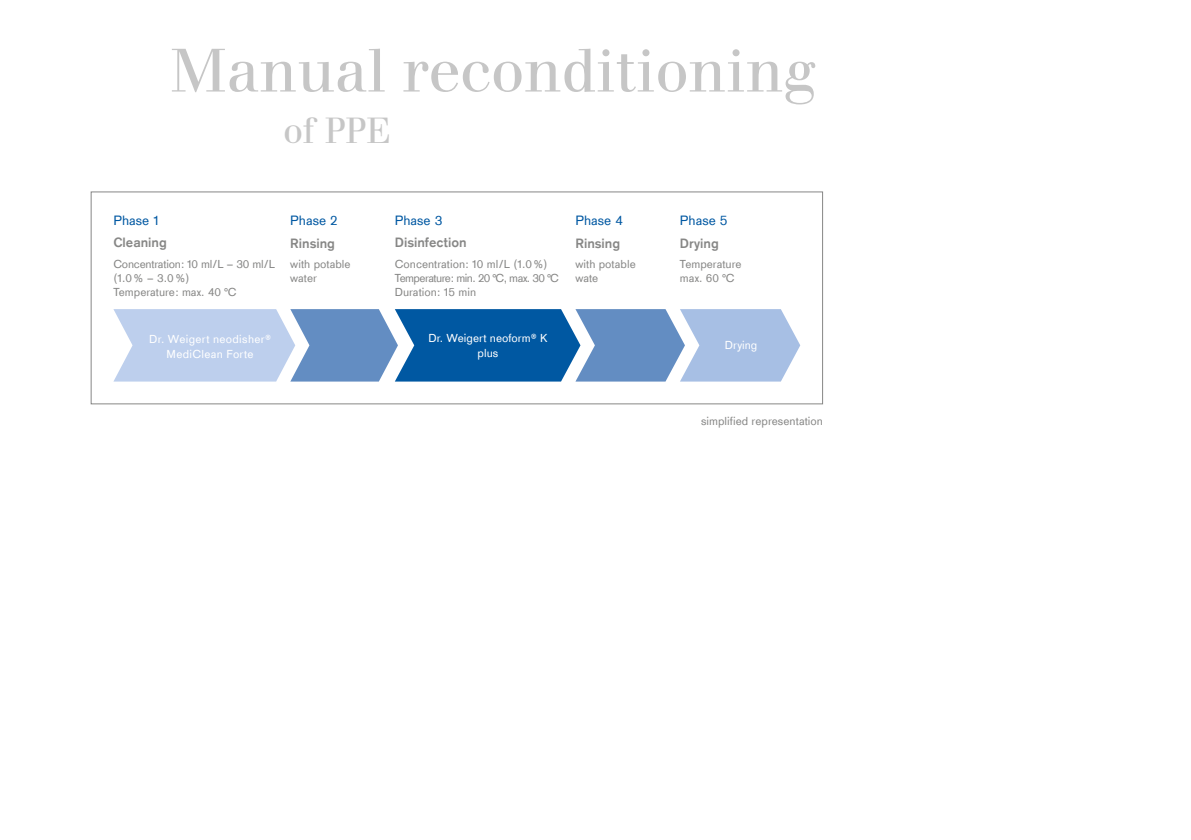
<style>
.page{position:relative;width:1191px;height:840px;background:#fff}
.page>*{position:absolute;margin:0;border:0;box-sizing:border-box;transform-origin:0 0}
.t1{font:64px "Draeger Walbaum";color:#c6c6c6}
.t2{font:38px "Draeger Walbaum";color:#c6c6c6}
.t3{font:700 14px "Draeger Sans Global";color:#878786}
.t4{font:14px "Draeger Sans Global";color:#0058a2}
.t5{font:12px/14.4px "Draeger Sans Global";color:#878786}
.t6{font:12px/14.4px "Draeger Sans Global";letter-spacing:-.02em;color:#878786}
.t7{font:12px/14.4px "Draeger Sans Global";letter-spacing:.025em;color:#fff;text-align:center}
.t8{font:12px/14.4px "Draeger Sans Global";color:#fff;text-align:center}
</style>
<div class="page">
<div style="left:91px;top:191px;width:732px;height:213px;border:1px solid #878786"></div>
<svg style="left:113px;top:309px;width:687px;height:72px;background:#7ca4d0"></svg>
<h1 class="t1" style="left:170px;top:36px;width:646px">Manual reconditioning</h1>
<h2 class="t2" style="left:283px;top:110px;width:109px">of PPE</h2>
<p class="t4" style="left:113px;top:212px;width:47px">Phase 1</p>
<p class="t3" style="left:113px;top:234px;width:55px">Cleaning</p>
<p class="t6" style="left:113px;top:256px;width:163px">Concentration: 10 ml/L – 30 ml/L (1.0 % – 3.0 %)<br>Temperature: max. 40 °C</p>
<p class="t7" style="left:149px;top:332px;width:123px">Dr. Weigert neodisher®<br>MediClean Forte</p>
<p class="t4" style="left:290px;top:212px;width:49px">Phase 2</p>
<p class="t3" style="left:290px;top:235px;width:46px">Rinsing</p>
<p class="t5" style="left:290px;top:256px;width:62px">with potable water</p>
<p class="t4" style="left:395px;top:212px;width:49px">Phase 3</p>
<p class="t3" style="left:395px;top:234px;width:73px">Disinfection</p>
<p class="t5" style="left:395px;top:256px;width:166px">Concentration: 10 ml/L (1.0 %)<br>Temperature: min. 20 °C, max. 30 °C<br>Duration: 15 min</p>
<p class="t8" style="left:428px;top:330px;width:120px">Dr. Weigert neoform® K plus</p>
<p class="t4" style="left:575px;top:212px;width:49px">Phase 4</p>
<p class="t3" style="left:575px;top:234px;width:46px">Rinsing</p>
<p class="t5" style="left:575px;top:256px;width:62px">with potable wate</p>
<p class="t4" style="left:680px;top:212px;width:49px">Phase 5</p>
<p class="t3" style="left:680px;top:234px;width:40px">Drying</p>
<p class="t5" style="left:680px;top:256px;width:63px">Temperature max. 60 °C</p>
<p class="t7" style="left:725px;top:338px;width:34px">Drying</p>
<p class="t5" style="left:701px;top:413px;width:123px">simplified representation</p>
</div>
